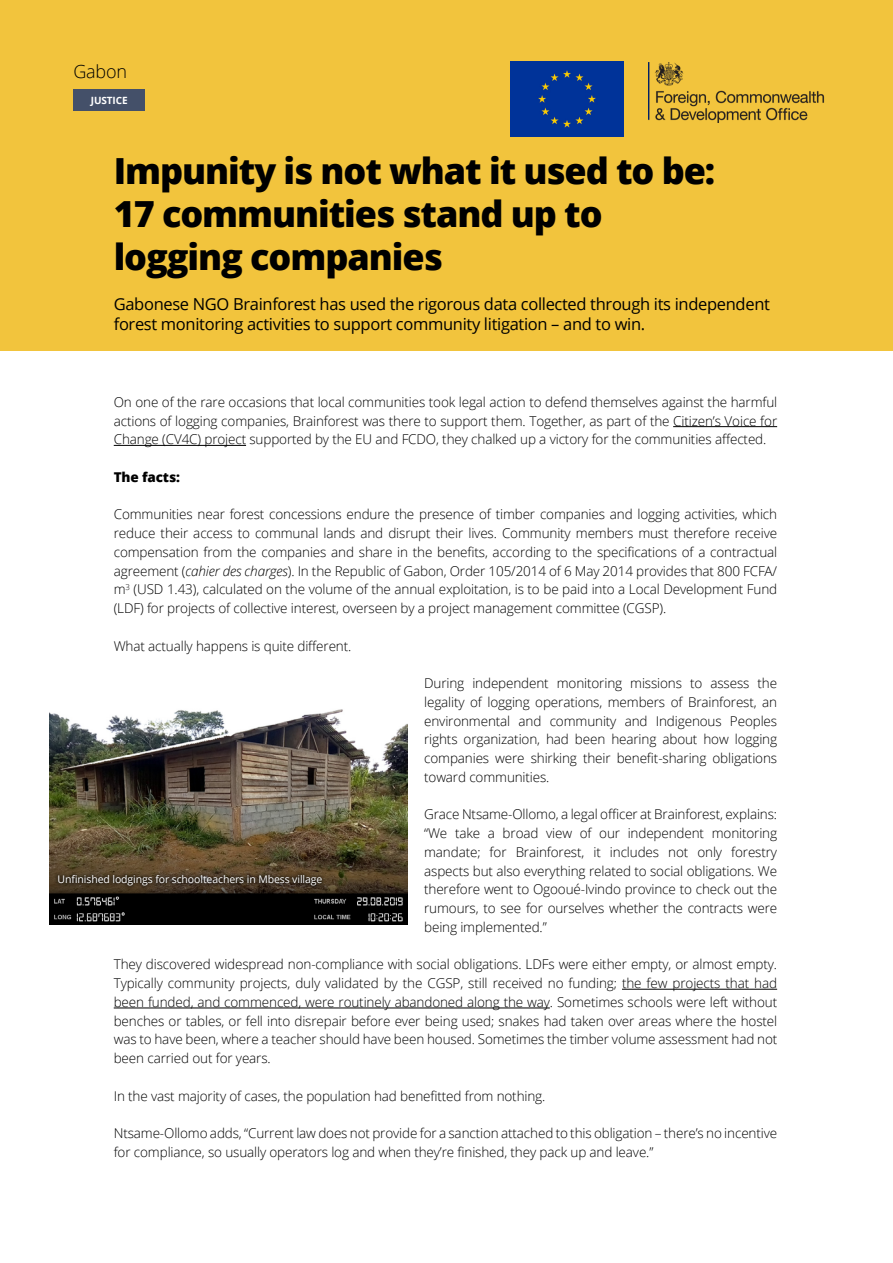
<style>
.page{position:relative;width:893px;height:1263px;background:#fff}
.page>*{position:absolute;margin:0;border:0;box-sizing:border-box;transform-origin:0 0}
.t1{font:800 36px/43.2px "Open Sans";letter-spacing:-.03em;color:#000}
.t2{font:300 18px "Open Sans";letter-spacing:-.01em;color:#000}
.t3{font:16.5px/19.8px "Open Sans";letter-spacing:-.02em;color:#000}
.t4{font:300 13.5px/18.8px "Open Sans";letter-spacing:-.01em;color:#000;text-align:justify}
.t5{font:800 13.5px "Open Sans";letter-spacing:-.01em;color:#000}
.t6{font:10.5px "Open Sans";letter-spacing:-.01em;color:#fff}
.t7{font:700 10.05px "Open Sans";letter-spacing:-.01em;color:#fff}
.s1{font-style:italic}
</style>
<div class="page">
<div style="left:0;top:0;width:893px;height:350px;background:#f2c43d"></div>
<div style="left:73px;top:89px;width:72px;height:22px;background:#445069"></div>
<hr style="left:673px;top:426px;width:104px;height:1px;background:#000">
<hr style="left:114px;top:445px;width:132px;height:1px;background:#000">
<hr style="left:622px;top:989px;width:155px;height:1px;background:#000">
<hr style="left:114px;top:1008px;width:436px;height:1px;background:#000">
<img style="left:50px;top:709px;width:357px;height:215px">
<div style="left:510px;top:61px;width:113px;height:76px;background:#039"></div>
<img style="left:648px;top:62px;width:177px;height:61px">
<svg style="left:50px;top:827px;width:357px;height:66px"></svg>
<div style="left:54px;top:871px;width:272px;height:19px;background:#000;opacity:.75"></div>
<h2 class="t2" style="left:73px;top:59px;width:55px">Gabon</h2>
<p class="t7" style="left:91px;top:93px;width:38px">JUSTICE</p>
<h1 class="t1" style="left:114px;top:147px;width:603px">Impunity is not what it used to be:<br>17 communities stand up to logging companies</h1>
<p class="t3" style="left:114px;top:294px;width:658px">Gabonese NGO Brainforest has used the rigorous data collected through its independent forest monitoring activities to support community litigation – and to win.</p>
<p class="t4" style="left:114px;top:392px;width:665px">On one of the rare occasions that local communities took legal action to defend themselves against the harmful actions of logging companies, Brainforest was there to support them. Together, as part of the Citizen’s Voice for Change (CV4C) project supported by the EU and FCDO, they chalked up a victory for the communities affected.</p>
<p class="t5" style="left:114px;top:467px;width:68px">The facts:</p>
<p class="t4" style="left:114px;top:505px;width:665px">Communities near forest concessions endure the presence of timber companies and logging activities, which reduce their access to communal lands and disrupt their lives. Community members must therefore receive compensation from the companies and share in the benefits, according to the specifications of a contractual agreement (<span class="s1">cahier des charges</span>). In the Republic of Gabon, Order 105/2014 of 6 May 2014 provides that 800 FCFA/ m<sup>3</sup> (USD 1.43), calculated on the volume of the annual exploitation, is to be paid into a Local Development Fund (LDF) for projects of collective interest, overseen by a project management committee (CGSP).</p>
<p class="t4" style="left:114px;top:636px;width:239px">What actually happens is quite different.</p>
<p class="t4" style="left:424px;top:673px;width:355px">During independent monitoring missions to assess the legality of logging operations, members of Brainforest, an environmental and community and Indigenous Peoples rights organization, had been hearing about how logging companies were shirking their benefit-sharing obligations toward communities.</p>
<p class="t4" style="left:424px;top:805px;width:355px">Grace Ntsame-Ollomo, a legal officer at Brainforest, explains: “We take a broad view of our independent monitoring mandate; for Brainforest, it includes not only forestry aspects but also everything related to social obligations. We therefore went to Ogooué-Ivindo province to check out the rumours, to see for ourselves whether the contracts were being implemented.”</p>
<p class="t4" style="left:114px;top:955px;width:665px">They discovered widespread non-compliance with social obligations. LDFs were either empty, or almost empty.<br>Typically community projects, duly validated by the CGSP, still received no funding; the few projects that had been funded, and commenced, were routinely abandoned along the way. Sometimes schools were left without benches or tables, or fell into disrepair before ever being used; snakes had taken over areas where the hostel was to have been, where a teacher should have been housed. Sometimes the timber volume assessment had not been carried out for years.</p>
<p class="t4" style="left:114px;top:1086px;width:433px">In the vast majority of cases, the population had benefitted from nothing.</p>
<p class="t4" style="left:114px;top:1123px;width:665px">Ntsame-Ollomo adds, “Current law does not provide for a sanction attached to this obligation – there’s no incentive for compliance, so usually operators log and when they’re finished, they pack up and leave.”</p>
<p class="t6" style="left:58px;top:872px;width:266px">Unfinished lodgings for schoolteachers in Mbess village</p>
</div>
